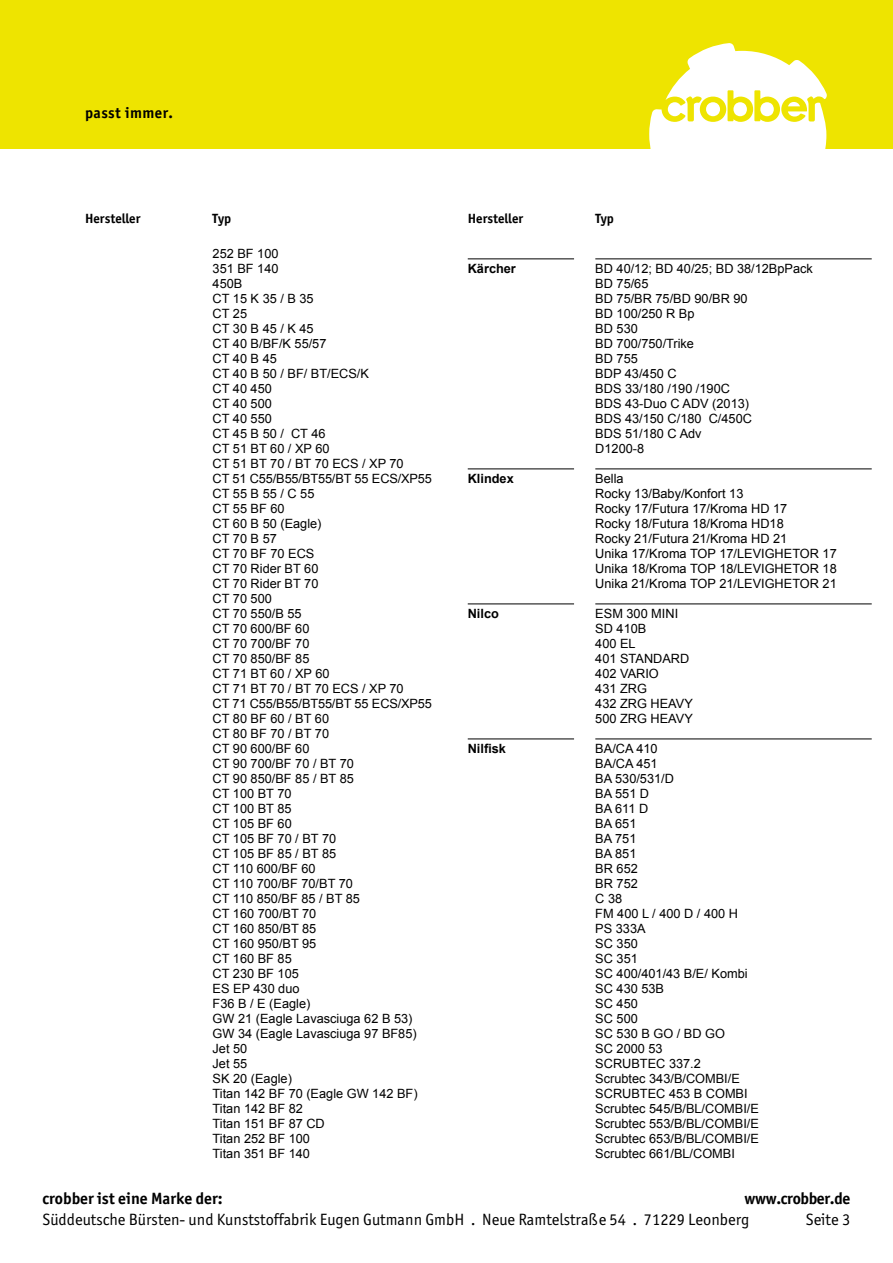
<style>
.page{position:relative;width:893px;height:1263px;background:#fff}
.page>*{position:absolute;margin:0;border:0;box-sizing:border-box;transform-origin:0 0}
.t1{font:16.5px "Officina Sans";color:#000}
.t2{font:700 16.5px "Officina Sans";color:#000}
.t3{font:700 16.5px "Officina Sans";letter-spacing:-.02em;color:#000}
.t4{font:700 15.45px "Officina Sans";letter-spacing:.03em;color:#000}
.t5{font:700 13.5px "Officina Sans";color:#000}
.t6{font:12.75px "Arial";color:#000}
.t7{font:700 12.75px "Arial";color:#000}
</style>
<div class="page">
<div style="left:0;top:0;width:893px;height:149px;background:#eee400"></div>
<svg style="left:649px;top:43px;width:178px;height:106px"></svg>
<hr style="left:468px;top:258px;width:106px;height:1px;background:#000">
<hr style="left:468px;top:468px;width:106px;height:1px;background:#000">
<hr style="left:468px;top:603px;width:106px;height:1px;background:#000">
<hr style="left:468px;top:738px;width:106px;height:1px;background:#000">
<hr style="left:595px;top:258px;width:277px;height:1px;background:#000">
<hr style="left:595px;top:468px;width:277px;height:1px;background:#000">
<hr style="left:595px;top:603px;width:277px;height:1px;background:#000">
<hr style="left:595px;top:738px;width:277px;height:1px;background:#000">
<p class="t4" style="left:85px;top:104px;width:90px">passt immer.</p>
<p class="t5" style="left:85px;top:210px;width:57px">Hersteller</p>
<p class="t5" style="left:213px;top:210px;width:20px">Typ</p>
<p class="t5" style="left:468px;top:210px;width:57px">Hersteller</p>
<p class="t5" style="left:595px;top:210px;width:20px">Typ</p>
<p class="t6" style="left:213px;top:245px;width:67px">252 BF 100</p>
<p class="t6" style="left:213px;top:260px;width:67px">351 BF 140</p>
<p class="t6" style="left:213px;top:275px;width:31px">450B</p>
<p class="t6" style="left:213px;top:290px;width:103px">CT 15 K 35 / B 35</p>
<p class="t6" style="left:213px;top:305px;width:36px">CT 25</p>
<p class="t6" style="left:213px;top:320px;width:103px">CT 30 B 45 / K 45</p>
<p class="t6" style="left:213px;top:335px;width:115px">CT 40 B/BF/K 55/57</p>
<p class="t6" style="left:213px;top:350px;width:66px">CT 40 B 45</p>
<p class="t6" style="left:213px;top:365px;width:158px">CT 40 B 50 / BF/ BT/ECS/K</p>
<p class="t6" style="left:213px;top:380px;width:61px">CT 40 450</p>
<p class="t6" style="left:213px;top:395px;width:61px">CT 40 500</p>
<p class="t6" style="left:213px;top:410px;width:61px">CT 40 550</p>
<p class="t6" style="left:213px;top:425px;width:114px">CT 45 B 50 / CT 46</p>
<p class="t6" style="left:213px;top:440px;width:118px">CT 51 BT 60 / XP 60</p>
<p class="t6" style="left:213px;top:455px;width:193px">CT 51 BT 70 / BT 70 ECS / XP 70</p>
<p class="t6" style="left:213px;top:470px;width:221px">CT 51 C55/B55/BT55/BT 55 ECS/XP55</p>
<p class="t6" style="left:213px;top:485px;width:103px">CT 55 B 55 / C 55</p>
<p class="t6" style="left:213px;top:500px;width:74px">CT 55 BF 60</p>
<p class="t6" style="left:213px;top:515px;width:110px">CT 60 B 50 (Eagle)</p>
<p class="t6" style="left:213px;top:530px;width:66px">CT 70 B 57</p>
<p class="t6" style="left:213px;top:545px;width:103px">CT 70 BF 70 ECS</p>
<p class="t6" style="left:213px;top:560px;width:107px">CT 70 Rider BT 60</p>
<p class="t6" style="left:213px;top:575px;width:107px">CT 70 Rider BT 70</p>
<p class="t6" style="left:213px;top:590px;width:61px">CT 70 500</p>
<p class="t6" style="left:213px;top:605px;width:91px">CT 70 550/B 55</p>
<p class="t6" style="left:213px;top:620px;width:98px">CT 70 600/BF 60</p>
<p class="t6" style="left:213px;top:635px;width:98px">CT 70 700/BF 70</p>
<p class="t6" style="left:213px;top:650px;width:98px">CT 70 850/BF 85</p>
<p class="t6" style="left:213px;top:665px;width:118px">CT 71 BT 60 / XP 60</p>
<p class="t6" style="left:213px;top:680px;width:193px">CT 71 BT 70 / BT 70 ECS / XP 70</p>
<p class="t6" style="left:213px;top:695px;width:221px">CT 71 C55/B55/BT55/BT 55 ECS/XP55</p>
<p class="t6" style="left:213px;top:710px;width:118px">CT 80 BF 60 / BT 60</p>
<p class="t6" style="left:213px;top:725px;width:118px">CT 80 BF 70 / BT 70</p>
<p class="t6" style="left:213px;top:740px;width:98px">CT 90 600/BF 60</p>
<p class="t6" style="left:213px;top:755px;width:143px">CT 90 700/BF 70 / BT 70</p>
<p class="t6" style="left:213px;top:770px;width:143px">CT 90 850/BF 85 / BT 85</p>
<p class="t6" style="left:213px;top:785px;width:80px">CT 100 BT 70</p>
<p class="t6" style="left:213px;top:800px;width:80px">CT 100 BT 85</p>
<p class="t6" style="left:213px;top:815px;width:81px">CT 105 BF 60</p>
<p class="t6" style="left:213px;top:830px;width:125px">CT 105 BF 70 / BT 70</p>
<p class="t6" style="left:213px;top:845px;width:125px">CT 105 BF 85 / BT 85</p>
<p class="t6" style="left:213px;top:860px;width:105px">CT 110 600/BF 60</p>
<p class="t6" style="left:213px;top:875px;width:142px">CT 110 700/BF 70/BT 70</p>
<p class="t6" style="left:213px;top:890px;width:149px">CT 110 850/BF 85 / BT 85</p>
<p class="t6" style="left:213px;top:905px;width:105px">CT 160 700/BT 70</p>
<p class="t6" style="left:213px;top:920px;width:105px">CT 160 850/BT 85</p>
<p class="t6" style="left:213px;top:935px;width:105px">CT 160 950/BT 95</p>
<p class="t6" style="left:213px;top:950px;width:81px">CT 160 BF 85</p>
<p class="t6" style="left:213px;top:965px;width:88px">CT 230 BF 105</p>
<p class="t6" style="left:213px;top:980px;width:88px">ES EP 430 duo</p>
<p class="t6" style="left:213px;top:995px;width:99px">F36 B / E (Eagle)</p>
<p class="t6" style="left:213px;top:1010px;width:201px">GW 21 (Eagle Lavasciuga 62 B 53)</p>
<p class="t6" style="left:213px;top:1025px;width:206px">GW 34 (Eagle Lavasciuga 97 BF85)</p>
<p class="t6" style="left:213px;top:1040px;width:36px">Jet 50</p>
<p class="t6" style="left:213px;top:1055px;width:36px">Jet 55</p>
<p class="t6" style="left:213px;top:1070px;width:81px">SK 20 (Eagle)</p>
<p class="t6" style="left:213px;top:1085px;width:207px">Titan 142 BF 70 (Eagle GW 142 BF)</p>
<p class="t6" style="left:213px;top:1100px;width:92px">Titan 142 BF 82</p>
<p class="t6" style="left:213px;top:1115px;width:114px">Titan 151 BF 87 CD</p>
<p class="t6" style="left:213px;top:1130px;width:99px">Titan 252 BF 100</p>
<p class="t6" style="left:213px;top:1145px;width:99px">Titan 351 BF 140</p>
<p class="t7" style="left:468px;top:260px;width:50px">Kärcher</p>
<p class="t7" style="left:468px;top:470px;width:48px">Klindex</p>
<p class="t7" style="left:468px;top:605px;width:33px">Nilco</p>
<p class="t7" style="left:468px;top:740px;width:40px">Nilfisk</p>
<p class="t6" style="left:595px;top:260px;width:219px">BD 40/12; BD 40/25; BD 38/12BpPack</p>
<p class="t6" style="left:595px;top:275px;width:55px">BD 75/65</p>
<p class="t6" style="left:595px;top:290px;width:154px">BD 75/BR 75/BD 90/BR 90</p>
<p class="t6" style="left:595px;top:305px;width:101px">BD 100/250 R Bp</p>
<p class="t6" style="left:595px;top:320px;width:44px">BD 530</p>
<p class="t6" style="left:595px;top:335px;width:100px">BD 700/750/Trike</p>
<p class="t6" style="left:595px;top:350px;width:44px">BD 755</p>
<p class="t6" style="left:595px;top:365px;width:83px">BDP 43/450 C</p>
<p class="t6" style="left:595px;top:380px;width:136px">BDS 33/180 /190 /190C</p>
<p class="t6" style="left:595px;top:395px;width:155px">BDS 43-Duo C ADV (2013)</p>
<p class="t6" style="left:595px;top:410px;width:158px">BDS 43/150 C/180 C/450C</p>
<p class="t6" style="left:595px;top:425px;width:108px">BDS 51/180 C Adv</p>
<p class="t6" style="left:595px;top:440px;width:50px">D1200-8</p>
<p class="t6" style="left:595px;top:470px;width:30px">Bella</p>
<p class="t6" style="left:595px;top:485px;width:150px">Rocky 13/Baby/Konfort 13</p>
<p class="t6" style="left:595px;top:500px;width:194px">Rocky 17/Futura 17/Kroma HD 17</p>
<p class="t6" style="left:595px;top:515px;width:190px">Rocky 18/Futura 18/Kroma HD18</p>
<p class="t6" style="left:595px;top:530px;width:194px">Rocky 21/Futura 21/Kroma HD 21</p>
<p class="t6" style="left:595px;top:545px;width:243px">Unika 17/Kroma TOP 17/LEVIGHETOR 17</p>
<p class="t6" style="left:595px;top:560px;width:243px">Unika 18/Kroma TOP 18/LEVIGHETOR 18</p>
<p class="t6" style="left:595px;top:575px;width:243px">Unika 21/Kroma TOP 21/LEVIGHETOR 21</p>
<p class="t6" style="left:595px;top:605px;width:84px">ESM 300 MINI</p>
<p class="t6" style="left:595px;top:620px;width:53px">SD 410B</p>
<p class="t6" style="left:595px;top:635px;width:42px">400 EL</p>
<p class="t6" style="left:595px;top:650px;width:95px">401 STANDARD</p>
<p class="t6" style="left:595px;top:665px;width:65px">402 VARIO</p>
<p class="t6" style="left:595px;top:680px;width:53px">431 ZRG</p>
<p class="t6" style="left:595px;top:695px;width:99px">432 ZRG HEAVY</p>
<p class="t6" style="left:595px;top:710px;width:99px">500 ZRG HEAVY</p>
<p class="t6" style="left:595px;top:740px;width:64px">BA/CA 410</p>
<p class="t6" style="left:595px;top:755px;width:64px">BA/CA 451</p>
<p class="t6" style="left:595px;top:770px;width:80px">BA 530/531/D</p>
<p class="t6" style="left:595px;top:785px;width:55px">BA 551 D</p>
<p class="t6" style="left:595px;top:800px;width:54px">BA 611 D</p>
<p class="t6" style="left:595px;top:815px;width:43px">BA 651</p>
<p class="t6" style="left:595px;top:830px;width:43px">BA 751</p>
<p class="t6" style="left:595px;top:845px;width:43px">BA 851</p>
<p class="t6" style="left:595px;top:860px;width:44px">BR 652</p>
<p class="t6" style="left:595px;top:875px;width:44px">BR 752</p>
<p class="t6" style="left:595px;top:890px;width:28px">C 38</p>
<p class="t6" style="left:595px;top:905px;width:144px">FM 400 L / 400 D / 400 H</p>
<p class="t6" style="left:595px;top:920px;width:52px">PS 333A</p>
<p class="t6" style="left:595px;top:935px;width:44px">SC 350</p>
<p class="t6" style="left:595px;top:950px;width:44px">SC 351</p>
<p class="t6" style="left:595px;top:965px;width:154px">SC 400/401/43 B/E/ Kombi</p>
<p class="t6" style="left:595px;top:980px;width:70px">SC 430 53B</p>
<p class="t6" style="left:595px;top:995px;width:44px">SC 450</p>
<p class="t6" style="left:595px;top:1010px;width:44px">SC 500</p>
<p class="t6" style="left:595px;top:1025px;width:131px">SC 530 B GO / BD GO</p>
<p class="t6" style="left:595px;top:1040px;width:69px">SC 2000 53</p>
<p class="t6" style="left:595px;top:1055px;width:107px">SCRUBTEC 337.2</p>
<p class="t6" style="left:595px;top:1070px;width:146px">Scrubtec 343/B/COMBI/E</p>
<p class="t6" style="left:595px;top:1085px;width:154px">SCRUBTEC 453 B COMBI</p>
<p class="t6" style="left:595px;top:1100px;width:165px">Scrubtec 545/B/BL/COMBI/E</p>
<p class="t6" style="left:595px;top:1115px;width:165px">Scrubtec 553/B/BL/COMBI/E</p>
<p class="t6" style="left:595px;top:1130px;width:165px">Scrubtec 653/B/BL/COMBI/E</p>
<p class="t6" style="left:595px;top:1145px;width:141px">Scrubtec 661/BL/COMBI</p>
<p class="t2" style="left:43px;top:1188px;width:182px">crobber ist eine Marke der:</p>
<p class="t3" style="left:745px;top:1188px;width:107px">www.crobber.de</p>
<p class="t1" style="left:43px;top:1210px;width:708px">Süddeutsche Bürsten- und Kunststoffabrik Eugen Gutmann GmbH . Neue Ramtelstraße 54 . 71229 Leonberg</p>
<p class="t1" style="left:806px;top:1210px;width:46px">Seite 3</p>
</div>
